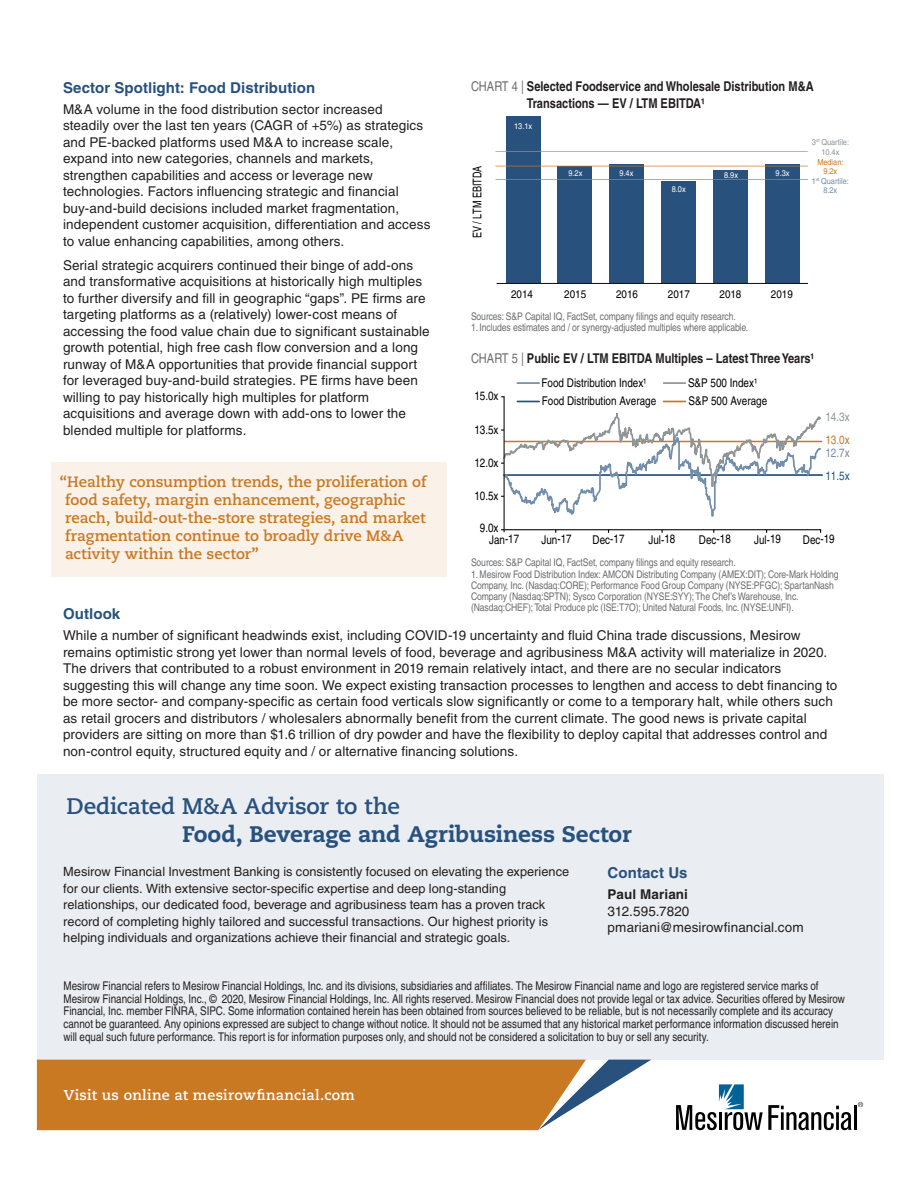
<style>
.page{position:relative;width:918px;height:1188px;background:#fff}
.page>*{position:absolute;margin:0;border:0;box-sizing:border-box;transform-origin:0 0}
.NL_Sidebar_Copy{font:800 22.5px/28.5px "Caecilia LT Std";letter-spacing:-.005em;color:#28517e}
.NL_Headline{font:700 15px/18px "Caecilia LT Std";color:#c97922}
.NL_Subhead_1{font:700 15px "Helvetica LT";letter-spacing:.005em;color:#28517e}
.t1{font:700 14.25px "Caecilia LT Std";letter-spacing:.02em;color:#fff}
.Body_Copy{font:13.5px/16.5px "Helvetica LT";letter-spacing:.01em;color:#231f20}
.Chart_label{font:700 condensed 13.5px/16.5px "Helvetica LT";color:#231f20}
.About_MF_Copy{font:12.75px/16.5px "Helvetica LT";color:#231f20}
.Disclaimer{font:condensed 12px/12.8px "Helvetica LT";color:#231f20}
.t2{font:condensed 12px "Helvetica LT";color:#010101}
.t3{font:condensed 12px "Helvetica LT";color:#010101;scale:.91 1}
.t4{font:condensed 12px "Helvetica LT";color:#8f9597}
.t5{font:condensed 12px "Helvetica LT";color:#738eab}
.t6{font:condensed 12px "Helvetica LT";color:#c97922}
.t7{font:condensed 12px "Helvetica LT";color:#28517e}
.t8{font:condensed 10.95px "Helvetica LT";color:#010101;scale:1.09 1}
.Chart_source{font:condensed 10.5px/11.2px "Helvetica LT";letter-spacing:-.01em;color:#6c6d70}
.t9{font:condensed 8.25px "Helvetica LT";color:#fff;scale:1.09 1}
.t10{font:condensed 8.25px/9.6px "Helvetica LT";letter-spacing:-.005em;color:#8f9597;text-align:center;scale:1.09 1}
.t11{font:condensed 8.25px/9.6px "Helvetica LT";letter-spacing:-.005em;color:#738eab;text-align:center;scale:1.09 1}
.t12{font:condensed 8.25px/9.6px "Helvetica LT";letter-spacing:-.005em;color:#c97922;text-align:center;scale:1.09 1}
.s1{font-weight:400;color:#6c6d70}
.s2{font-weight:700}
</style>
<div class="page">
<div style="left:37px;top:774px;width:846px;height:286px;background:#eaeef2"></div>
<hr style="left:854px;top:1105px;width:3px;height:25px;background:#000">
<svg style="left:676px;top:1084px;width:176px;height:46px"></svg>
<svg style="left:858px;top:1102px;width:5px;height:5px"></svg>
<svg style="left:37px;top:1060px;width:614px;height:70px;background:#c9863d"></svg>
<svg style="left:517px;top:401px;width:22px;height:1px"></svg>
<svg style="left:664px;top:401px;width:21px;height:1px"></svg>
<hr style="left:664px;top:382px;width:21px;height:2px;background:#8f9597">
<hr style="left:504px;top:396px;width:1px;height:136px;background:#010101">
<hr style="left:504px;top:529px;width:317px;height:1px;background:#010101">
<svg style="left:501px;top:412px;width:322px;height:109px"></svg>
<hr style="left:517px;top:382px;width:22px;height:2px;background:#738eab">
<div style="left:765px;top:165px;width:34px;height:118px;background:#28517e"></div>
<div style="left:713px;top:170px;width:35px;height:113px;background:#28517e"></div>
<div style="left:661px;top:182px;width:35px;height:101px;background:#28517e"></div>
<div style="left:609px;top:164px;width:35px;height:119px;background:#28517e"></div>
<div style="left:558px;top:166px;width:34px;height:117px;background:#28517e"></div>
<div style="left:506px;top:117px;width:34px;height:166px;background:#28517e"></div>
<hr style="left:497px;top:283px;width:311px;height:1px;background:#010101">
<svg style="left:495px;top:166px;width:313px;height:1px"></svg>
<svg style="left:495px;top:179px;width:313px;height:1px"></svg>
<svg style="left:495px;top:151px;width:313px;height:1px"></svg>
<div style="left:51px;top:462px;width:396px;height:115px;background:#faf1e9"></div>
<p class="Chart_label" style="left:527px;top:78px;width:288px;text-indent:-56px"><span class="s1">CHART 4 |</span> Selected Foodservice and Wholesale Distribution M&amp;A<br>Transactions — EV / LTM EBITDA¹</p>
<p class="NL_Subhead_1" style="left:63px;top:78px;width:254px">Sector Spotlight: Food Distribution</p>
<p class="Body_Copy" style="left:63px;top:101px;width:369px">M&amp;A volume in the food distribution sector increased steadily over the last ten years (CAGR of +5%) as strategics and PE-backed platforms used M&amp;A to increase scale, expand into new categories, channels and markets, strengthen capabilities and access or leverage new technologies. Factors influencing strategic and financial buy-and-build decisions included market fragmentation, independent customer acquisition, differentiation and access to value enhancing capabilities, among others.</p>
<p class="Body_Copy" style="left:63px;top:257px;width:368px">Serial strategic acquirers continued their binge of add-ons and transformative acquisitions at historically high multiples to further diversify and fill in geographic “gaps”. PE firms are targeting platforms as a (relatively) lower-cost means of accessing the food value chain due to significant sustainable growth potential, high free cash flow conversion and a long runway of M&amp;A opportunities that provide financial support for leveraged buy-and-build strategies. PE firms have been willing to pay historically high multiples for platform acquisitions and average down with add-ons to lower the blended multiple for platforms.</p>
<p class="t9" style="left:514px;top:122px;width:18px">13.1x</p>
<p class="t10" style="left:812px;top:137px;width:36px">3<sup>rd</sup> Quartile:<br>10.4x</p>
<p class="t11" style="left:812px;top:176px;width:35px">1<sup>st</sup> Quartile:<br>8.2x</p>
<p class="t12" style="left:817px;top:157px;width:25px">Median:<br>9.2x</p>
<p class="t3" style="left:470px;top:238px;width:81px;rotate:-90deg">EV / LTM EBITDA</p>
<p class="t9" style="left:724px;top:170px;width:14px">8.9x</p>
<p class="t9" style="left:776px;top:168px;width:14px">9.3x</p>
<p class="t9" style="left:568px;top:168px;width:14px">9.2x</p>
<p class="t9" style="left:619px;top:168px;width:14px">9.4x</p>
<p class="t9" style="left:672px;top:184px;width:14px">8.0x</p>
<p class="t8" style="left:511px;top:288px;width:22px">2014</p>
<p class="t8" style="left:564px;top:288px;width:22px">2015</p>
<p class="t8" style="left:616px;top:288px;width:22px">2016</p>
<p class="t8" style="left:668px;top:288px;width:22px">2017</p>
<p class="t8" style="left:720px;top:288px;width:22px">2018</p>
<p class="t8" style="left:771px;top:288px;width:22px">2019</p>
<p class="Chart_source" style="left:471px;top:311px;width:266px">Sources: S&amp;P Capital IQ, FactSet, company filings and equity research.</p>
<p class="Chart_source" style="left:471px;top:322px;width:279px">1. Includes estimates and / or synergy-adjusted multiples where applicable.</p>
<p class="Chart_label" style="left:471px;top:350px;width:345px"><span class="s1">CHART 5 |</span> Public EV / LTM EBITDA Multiples – Latest Three Years¹</p>
<p class="t2" style="left:542px;top:394px;width:116px">Food Distribution Average</p>
<p class="t2" style="left:689px;top:394px;width:80px">S&amp;P 500 Average</p>
<p class="t2" style="left:542px;top:375px;width:107px">Food Distribution Index¹</p>
<p class="t2" style="left:688px;top:375px;width:71px">S&amp;P 500 Index¹</p>
<p class="t2" style="left:474px;top:389px;width:26px">15.0x</p>
<p class="t4" style="left:825px;top:409px;width:26px">14.3x</p>
<p class="t5" style="left:825px;top:446px;width:26px">12.7x</p>
<p class="t2" style="left:474px;top:423px;width:26px">13.5x</p>
<p class="t6" style="left:825px;top:433px;width:26px">13.0x</p>
<p class="t7" style="left:825px;top:469px;width:26px">11.5x</p>
<p class="t2" style="left:474px;top:455px;width:26px">12.0x</p>
<p class="t2" style="left:474px;top:489px;width:26px">10.5x</p>
<p class="t2" style="left:480px;top:521px;width:20px">9.0x</p>
<p class="NL_Headline" style="left:65px;top:473px;width:363px;text-indent:-5px">“Healthy consumption trends, the proliferation of food safety, margin enhancement, geographic reach, build-out-the-store strategies, and market fragmentation continue to broadly drive M&amp;A activity within the sector”</p>
<p class="t2" style="left:542px;top:532px;width:32px">Jun-17</p>
<p class="t2" style="left:593px;top:532px;width:33px">Dec-17</p>
<p class="t2" style="left:649px;top:532px;width:29px">Jul-18</p>
<p class="t2" style="left:699px;top:532px;width:33px">Dec-18</p>
<p class="t2" style="left:754px;top:532px;width:29px">Jul-19</p>
<p class="t2" style="left:803px;top:532px;width:33px">Dec-19</p>
<p class="Chart_source" style="left:471px;top:557px;width:266px">Sources: S&amp;P Capital IQ, FactSet, company filings and equity research.</p>
<p class="Chart_source" style="left:471px;top:568px;width:369px">1. Mesirow Food Distribution Index: AMCON Distributing Company (AMEX:DIT); Core-Mark Holding Company, Inc. (Nasdaq:CORE); Performance Food Group Company (NYSE:PFGC); SpartanNash Company (Nasdaq:SPTN); Sysco Corporation (NYSE:SYY); The Chef’s Warehouse, Inc. (Nasdaq:CHEF); Total Produce plc (ISE:T7O); United Natural Foods, Inc. (NYSE:UNFI).</p>
<p class="t2" style="left:489px;top:532px;width:32px">Jan-17</p>
<p class="NL_Subhead_1" style="left:63px;top:605px;width:59px">Outlook</p>
<p class="Body_Copy" style="left:63px;top:627px;width:776px">While a number of significant headwinds exist, including COVID-19 uncertainty and fluid China trade discussions, Mesirow remains optimistic strong yet lower than normal levels of food, beverage and agribusiness M&amp;A activity will materialize in 2020.<br>The drivers that contributed to a robust environment in 2019 remain relatively intact, and there are no secular indicators suggesting this will change any time soon. We expect existing transaction processes to lengthen and access to debt financing to be more sector- and company-specific as certain food verticals slow significantly or come to a temporary halt, while others such as retail grocers and distributors / wholesalers abnormally benefit from the current climate. The good news is private capital providers are sitting on more than $1.6 trillion of dry powder and have the flexibility to deploy capital that addresses control and non-control equity, structured equity and / or alternative financing solutions.</p>
<p class="NL_Sidebar_Copy" style="left:182px;top:792px;width:451px;text-indent:-116px"><span class="s2">Dedicated M&amp;A Advisor to the<br></span>Food, Beverage and Agribusiness Sector</p>
<p class="NL_Subhead_1" style="left:608px;top:864px;width:81px">Contact Us</p>
<p class="Body_Copy" style="left:608px;top:886px;width:198px"><span class="s2">Paul Mariani<br></span>312.595.7820 pmariani@mesirowfinancial.com</p>
<p class="About_MF_Copy" style="left:63px;top:864px;width:508px">Mesirow Financial Investment Banking is consistently focused on elevating the experience for our clients. With extensive sector-specific expertise and deep long-standing relationships, our dedicated food, beverage and agribusiness team has a proven track record of completing highly tailored and successful transactions. Our highest priority is helping individuals and organizations achieve their financial and strategic goals.</p>
<p class="Disclaimer" style="left:63px;top:979px;width:783px">Mesirow Financial refers to Mesirow Financial Holdings, Inc. and its divisions, subsidiaries and affiliates. The Mesirow Financial name and logo are registered service marks of Mesirow Financial Holdings, Inc., © 2020, Mesirow Financial Holdings, Inc. All rights reserved. Mesirow Financial does not provide legal or tax advice. Securities offered by Mesirow Financial, Inc. member FINRA, SIPC. Some information contained herein has been obtained from sources believed to be reliable, but is not necessarily complete and its accuracy cannot be guaranteed. Any opinions expressed are subject to change without notice. It should not be assumed that any historical market performance information discussed herein will equal such future performance. This report is for information purposes only, and should not be considered a solicitation to buy or sell any security.</p>
<p class="t1" style="left:64px;top:1086px;width:292px">Visit us online at mesirowfinancial.com</p>
</div>
